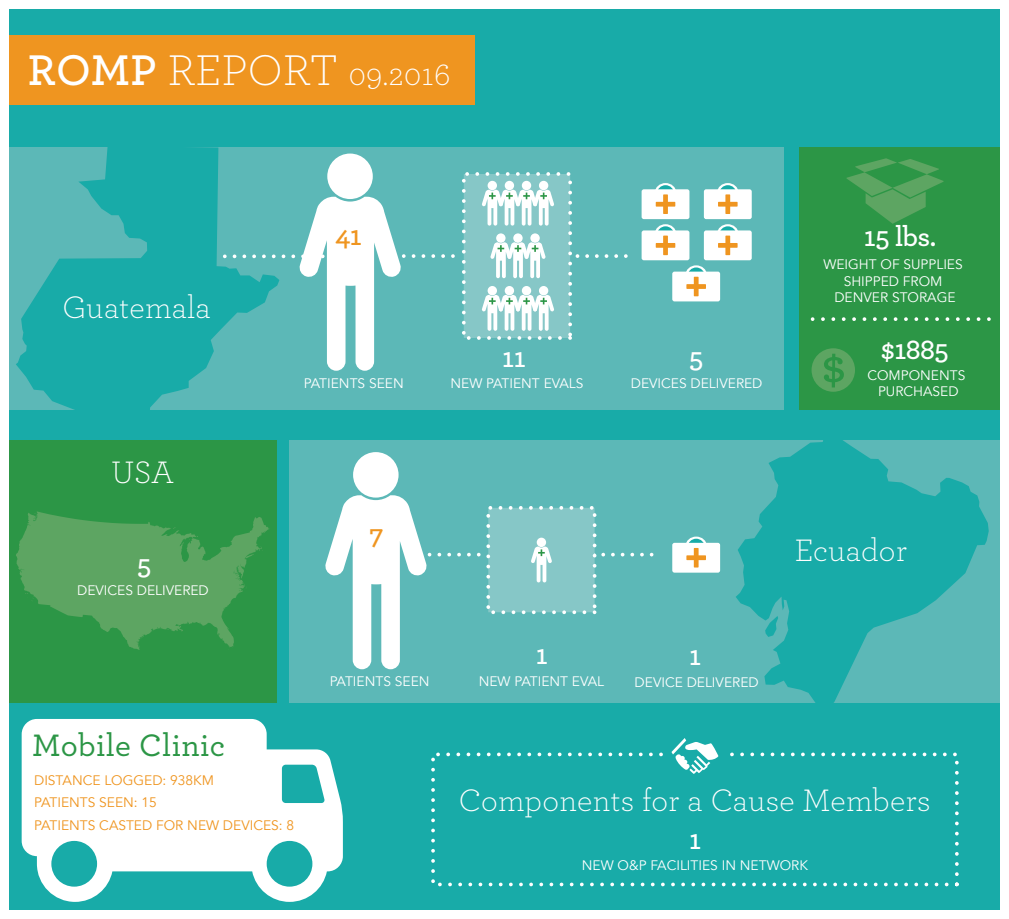
<style>
.page{position:relative;width:1009px;height:919px;background:#fff}
.page>*{position:absolute;margin:0;border:0;box-sizing:border-box;transform-origin:0 0}
.t1{font:300 32.5px "Archer";letter-spacing:.005em;color:#fff}
.t2{font:500 32.5px "Archer";letter-spacing:.01em;color:#2c9646}
.t3{font:600 28.75px "Archer";letter-spacing:-.02em;color:#fff}
.t4{font:600 28.75px "Archer";color:#ef9520}
.t5{font:13.75px/16.2px "Avenir";color:#fff;text-align:center}
.t6{font:13.75px/22.5px "Avenir";color:#ef9520}
.s1{font-weight:600;font-size:45px}
.s2{font-size:45px}
</style>
<div class="page">
<div style="left:9px;top:9px;width:990px;height:900px;background:#18aba8"></div>
<svg style="left:22px;top:719px;width:321px;height:182px;fill:#fff"></svg>
<div style="left:9px;top:35px;width:465px;height:70px;background:#ef9520"></div>
<div style="left:9px;top:147px;width:774px;height:263px;background:#5cb8b7"></div>
<div style="left:798px;top:147px;width:201px;height:263px;background:#2c9646"></div>
<div style="left:327px;top:153px;width:45px;height:46px;background:#fff;border-radius:50%"></div>
<svg style="left:279px;top:197px;width:125px;height:173px"></svg>
<svg style="left:413px;top:254px;width:40px;height:4px"></svg>
<svg style="left:822px;top:317px;width:167px;height:4px"></svg>
<svg style="left:571px;top:254px;width:55px;height:4px"></svg>
<div style="left:461px;top:172px;width:110px;height:168px;background:#86c7c7;border:4px dashed #fff"></div>
<div style="left:487px;top:286px;width:10px;height:9px;background:#fff;border-radius:50%"></div>
<div style="left:504px;top:286px;width:10px;height:9px;background:#fff;border-radius:50%"></div>
<div style="left:521px;top:286px;width:10px;height:9px;background:#fff;border-radius:50%"></div>
<div style="left:538px;top:286px;width:10px;height:9px;background:#fff;border-radius:50%"></div>
<svg style="left:482px;top:295px;width:72px;height:35px"></svg>
<div style="left:496px;top:233px;width:9px;height:10px;background:#fff;border-radius:50%"></div>
<div style="left:513px;top:233px;width:9px;height:10px;background:#fff;border-radius:50%"></div>
<div style="left:530px;top:233px;width:9px;height:10px;background:#fff;border-radius:50%"></div>
<svg style="left:490px;top:242px;width:56px;height:36px"></svg>
<div style="left:487px;top:181px;width:10px;height:9px;background:#fff;border-radius:50%"></div>
<div style="left:504px;top:181px;width:10px;height:9px;background:#fff;border-radius:50%"></div>
<div style="left:521px;top:181px;width:10px;height:9px;background:#fff;border-radius:50%"></div>
<div style="left:538px;top:181px;width:10px;height:9px;background:#fff;border-radius:50%"></div>
<svg style="left:482px;top:190px;width:72px;height:35px"></svg>
<svg style="left:654px;top:183px;width:21px;height:18px"></svg>
<div style="left:656px;top:185px;width:17px;height:17px;background:#18aba8;border-radius:50%"></div>
<div style="left:641px;top:189px;width:48px;height:30px;background:#fff;border-radius:2px"></div>
<hr style="left:655px;top:202px;width:20px;height:4px;background:#ef9520">
<svg style="left:662px;top:194px;width:5px;height:20px"></svg>
<svg style="left:654px;top:224px;width:21px;height:18px"></svg>
<svg style="left:656px;top:226px;width:17px;height:17px"></svg>
<div style="left:641px;top:230px;width:48px;height:30px;background:#fff;border-radius:2px"></div>
<hr style="left:655px;top:243px;width:20px;height:4px;background:#ef9520">
<svg style="left:662px;top:235px;width:5px;height:20px"></svg>
<svg style="left:685px;top:265px;width:21px;height:19px"></svg>
<svg style="left:687px;top:267px;width:17px;height:17px"></svg>
<div style="left:672px;top:271px;width:47px;height:30px;background:#fff;border-radius:2px"></div>
<div style="left:686px;top:284px;width:19px;height:5px;background:#ef9520"></div>
<div style="left:693px;top:276px;width:5px;height:20px;background:#ef9520"></div>
<svg style="left:717px;top:183px;width:21px;height:18px"></svg>
<svg style="left:719px;top:185px;width:17px;height:17px"></svg>
<div style="left:703px;top:189px;width:48px;height:30px;background:#fff;border-radius:2px"></div>
<hr style="left:717px;top:202px;width:20px;height:4px;background:#ef9520">
<svg style="left:725px;top:194px;width:4px;height:20px"></svg>
<svg style="left:717px;top:224px;width:21px;height:18px"></svg>
<svg style="left:719px;top:226px;width:17px;height:17px"></svg>
<div style="left:703px;top:230px;width:48px;height:30px;background:#fff;border-radius:2px"></div>
<hr style="left:717px;top:243px;width:20px;height:4px;background:#ef9520">
<svg style="left:725px;top:235px;width:4px;height:20px"></svg>
<svg style="left:16px;top:147px;width:263px;height:263px;fill:#18aba8"></svg>
<div style="left:290px;top:440px;width:709px;height:262px;background:#5cb8b7"></div>
<div style="left:9px;top:440px;width:268px;height:262px;background:#2c9646"></div>
<div style="left:353px;top:452px;width:45px;height:45px;background:#fff;border-radius:50%"></div>
<svg style="left:325px;top:495px;width:105px;height:174px"></svg>
<svg style="left:439px;top:552px;width:40px;height:4px"></svg>
<svg style="left:596px;top:552px;width:56px;height:4px"></svg>
<div style="left:486px;top:505px;width:110px;height:108px;background:#86c7c7;border:4px dashed #fff"></div>
<div style="left:536px;top:537px;width:10px;height:9px;background:#fff;border-radius:50%"></div>
<svg style="left:531px;top:546px;width:21px;height:36px"></svg>
<svg style="left:735px;top:440px;width:253px;height:263px;fill:#18aba8"></svg>
<svg style="left:846px;top:158px;width:97px;height:65px"></svg>
<div style="left:811px;top:348px;width:43px;height:43px;background:#5da562;border-radius:50%"></div>
<svg style="left:685px;top:536px;width:21px;height:18px"></svg>
<svg style="left:687px;top:538px;width:17px;height:17px"></svg>
<div style="left:672px;top:542px;width:47px;height:30px;background:#fff;border-radius:2px"></div>
<div style="left:686px;top:555px;width:19px;height:5px;background:#ef9520"></div>
<div style="left:693px;top:547px;width:5px;height:20px;background:#ef9520"></div>
<svg style="left:16px;top:511px;width:253px;height:139px"></svg>
<svg style="left:671px;top:738px;width:47px;height:35px"></svg>
<h1 class="t1" style="left:28px;top:53px;width:424px"><span class="s1">ROMP</span> <span class="s2">REPORT</span> 09.2016</h1>
<h1 class="t1" style="left:62px;top:285px;width:150px">Guatemala</h1>
<h1 class="t1" style="left:111px;top:450px;width:64px">USA</h1>
<h2 class="t4" style="left:335px;top:214px;width:28px">41</h2>
<p class="t5" style="left:304px;top:375px;width:101px">PATIENTS SEEN</p>
<h2 class="t3" style="left:502px;top:335px;width:25px">11</h2>
<h2 class="t3" style="left:688px;top:335px;width:16px">5</h2>
<p class="t5" style="left:450px;top:375px;width:134px">NEW PATIENT EVALS</p>
<p class="t5" style="left:630px;top:375px;width:133px">DEVICES DELIVERED</p>
<h2 class="t3" style="left:863px;top:215px;width:74px">15 lbs.</h2>
<p class="t5" style="left:823px;top:256px;width:141px">WEIGHT OF SUPPLIES<br>SHIPPED FROM<br>DENVER STORAGE</p>
<h2 class="t3" style="left:880px;top:328px;width:70px">$1885</h2>
<p class="t5" style="left:867px;top:367px;width:99px">COMPONENTS<br>PURCHASED</p>
<h2 class="t3" style="left:137px;top:542px;width:16px">5</h2>
<p class="t5" style="left:77px;top:582px;width:133px">DEVICES DELIVERED</p>
<h1 class="t2" style="left:32px;top:721px;width:194px">Mobile Clinic</h1>
<p class="t6" style="left:34px;top:768px;width:261px">DISTANCE LOGGED: 938KM<br>PATIENTS SEEN: 15<br>PATIENTS CASTED FOR NEW DEVICES: 8</p>
<h2 class="t4" style="left:369px;top:512px;width:16px">7</h2>
<h1 class="t1" style="left:794px;top:529px;width:114px">Ecuador</h1>
<p class="t5" style="left:329px;top:673px;width:101px">PATIENTS SEEN</p>
<h2 class="t3" style="left:535px;top:632px;width:14px">1</h2>
<p class="t5" style="left:478px;top:673px;width:127px">NEW PATIENT EVAL</p>
<h2 class="t3" style="left:688px;top:634px;width:14px">1</h2>
<p class="t5" style="left:634px;top:673px;width:125px">DEVICE DELIVERED</p>
<h1 class="t1" style="left:459px;top:778px;width:473px">Components for a Cause Members</h1>
<h2 class="t3" style="left:689px;top:817px;width:14px">1</h2>
<p class="t5" style="left:581px;top:857px;width:227px">NEW O&amp;P FACILITIES IN NETWORK</p>
</div>
